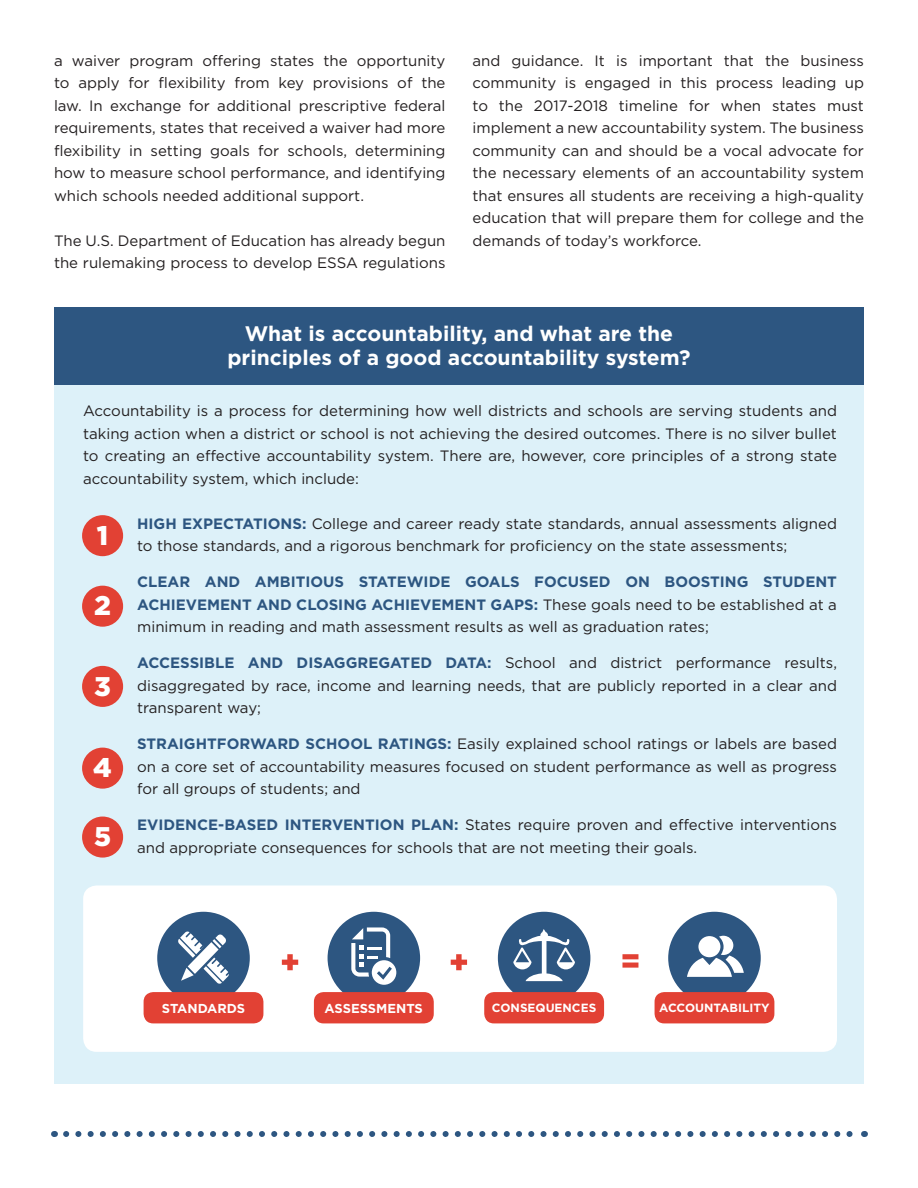
<style>
.page{position:relative;width:918px;height:1188px;background:#fff}
.page>*{position:absolute;margin:0;border:0;box-sizing:border-box;transform-origin:0 0}
.t1{font:900 27px "Gotham";color:#fff}
.t2{font:700 21px/24px "Gotham";color:#fff;text-align:center}
.Numbered_List{font:15px/22.5px "Gotham";color:#231f20;text-align:justify}
.t3{font:700 12.9px "Gotham";color:#fff}
.t4{font:700 11.85px "Gotham";color:#fff}
.s1{font-weight:700;color:#2d5681}
</style>
<div class="page">
<div style="left:54px;top:384px;width:810px;height:700px;background:#ddf1f9"></div>
<div style="left:54px;top:307px;width:810px;height:77px;background:#2d5681"></div>
<svg style="left:66px;top:1131px;width:787px;height:6px"></svg>
<div style="left:83px;top:885px;width:754px;height:167px;background:#fff;border-radius:14px"></div>
<div style="left:157px;top:912px;width:93px;height:92px;background:#2d5681;border-radius:50%"></div>
<svg style="left:178px;top:931px;width:51px;height:53px"></svg>
<div style="left:144px;top:992px;width:119px;height:31px;background:#e24134;border-radius:10px"></div>
<div style="left:328px;top:912px;width:92px;height:92px;background:#2d5681;border-radius:50%"></div>
<div style="left:314px;top:992px;width:120px;height:31px;background:#e24134;border-radius:10px"></div>
<svg style="left:351px;top:927px;width:45px;height:58px"></svg>
<div style="left:498px;top:912px;width:92px;height:92px;background:#2d5681;border-radius:50%"></div>
<div style="left:484px;top:992px;width:120px;height:31px;background:#e24134;border-radius:10px"></div>
<svg style="left:513px;top:929px;width:62px;height:52px"></svg>
<div style="left:668px;top:912px;width:93px;height:92px;background:#2d5681;border-radius:50%"></div>
<div style="left:655px;top:992px;width:119px;height:31px;background:#e24134;border-radius:10px"></div>
<svg style="left:687px;top:936px;width:57px;height:41px"></svg>
<svg style="left:282px;top:954px;width:16px;height:16px"></svg>
<svg style="left:622px;top:954px;width:16px;height:14px"></svg>
<svg style="left:451px;top:954px;width:16px;height:16px"></svg>
<div style="left:82px;top:515px;width:41px;height:41px;background:#e24134;border-radius:50%"></div>
<div style="left:82px;top:586px;width:41px;height:41px;background:#e24134;border-radius:50%"></div>
<div style="left:82px;top:666px;width:41px;height:41px;background:#e24134;border-radius:50%"></div>
<div style="left:82px;top:748px;width:41px;height:41px;background:#e24134;border-radius:50%"></div>
<div style="left:82px;top:817px;width:41px;height:41px;background:#e24134;border-radius:50%"></div>
<p class="Numbered_List" style="left:54px;top:49px;width:393px">a waiver program offering states the opportunity to apply for flexibility from key provisions of the law. In exchange for additional prescriptive federal requirements, states that received a waiver had more flexibility in setting goals for schools, determining how to measure school performance, and identifying which schools needed additional support.</p>
<p class="Numbered_List" style="left:54px;top:229px;width:393px">The U.S. Department of Education has already begun the rulemaking process to develop ESSA regulations</p>
<p class="Numbered_List" style="left:472px;top:49px;width:393px">and guidance. It is important that the business community is engaged in this process leading up to the 2017-2018 timeline for when states must implement a new accountability system. The business community can and should be a vocal advocate for the necessary elements of an accountability system that ensures all students are receiving a high-quality education that will prepare them for college and the demands of today’s workforce.</p>
<p class="t2" style="left:227px;top:322px;width:465px">What is accountability, and what are the principles of a good accountability system?</p>
<p class="Numbered_List" style="left:83px;top:399px;width:755px">Accountability is a process for determining how well districts and schools are serving students and taking action when a district or school is not achieving the desired outcomes. There is no silver bullet to creating an effective accountability system. There are, however, core principles of a strong state accountability system, which include:</p>
<p class="Numbered_List" style="left:137px;top:512px;width:701px"><span class="s1">HIGH EXPECTATIONS:</span> College and career ready state standards, annual assessments aligned to those standards, and a rigorous benchmark for proficiency on the state assessments;</p>
<p class="Numbered_List" style="left:137px;top:570px;width:701px"><span class="s1">CLEAR AND AMBITIOUS STATEWIDE GOALS FOCUSED ON BOOSTING STUDENT ACHIEVEMENT AND CLOSING ACHIEVEMENT GAPS:</span> These goals need to be established at a minimum in reading and math assessment results as well as graduation rates;</p>
<p class="Numbered_List" style="left:137px;top:651px;width:701px"><span class="s1">ACCESSIBLE AND DISAGGREGATED DATA:</span> School and district performance results, disaggregated by race, income and learning needs, that are publicly reported in a clear and transparent way;</p>
<p class="Numbered_List" style="left:137px;top:732px;width:701px"><span class="s1">STRAIGHTFORWARD SCHOOL RATINGS:</span> Easily explained school ratings or labels are based on a core set of accountability measures focused on student performance as well as progress for all groups of students; and</p>
<p class="Numbered_List" style="left:137px;top:813px;width:701px"><span class="s1">EVIDENCE-BASED INTERVENTION PLAN:</span> States require proven and effective interventions and appropriate consequences for schools that are not meeting their goals.</p>
<p class="t1" style="left:97px;top:517px;width:13px">1</p>
<p class="t1" style="left:94px;top:587px;width:18px">2</p>
<p class="t1" style="left:94px;top:668px;width:18px">3</p>
<p class="t1" style="left:93px;top:749px;width:20px">4</p>
<p class="t1" style="left:94px;top:818px;width:19px">5</p>
<p class="t3" style="left:162px;top:1000px;width:85px">STANDARDS</p>
<p class="t3" style="left:324px;top:1000px;width:100px">ASSESSMENTS</p>
<p class="t4" style="left:492px;top:1000px;width:106px">CONSEQUENCES</p>
<p class="t4" style="left:659px;top:1000px;width:112px">ACCOUNTABILITY</p>
</div>
